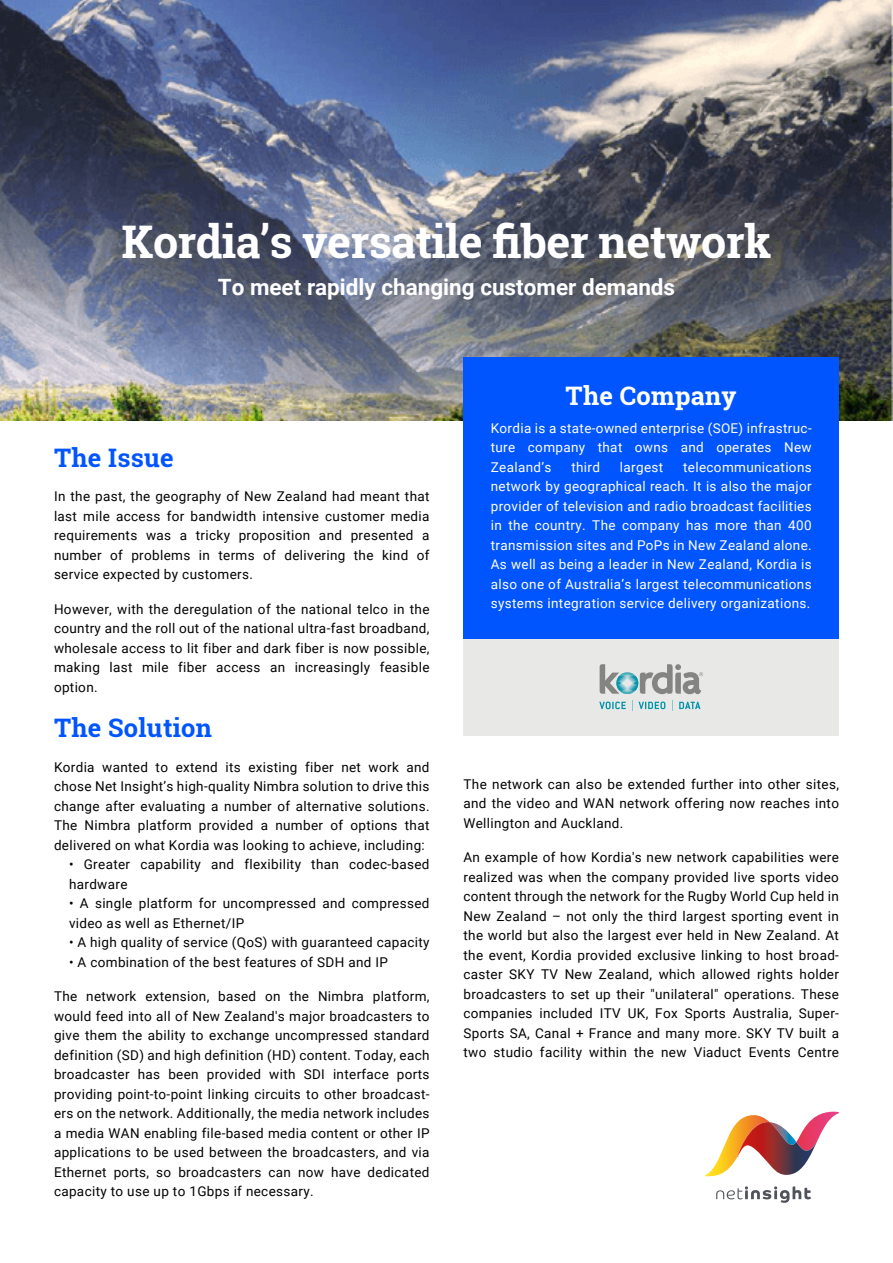
<style>
.page{position:relative;width:893px;height:1263px;background:#fff}
.page>*{position:absolute;margin:0;border:0;box-sizing:border-box;transform-origin:0 0}
.t1{font:700 45px "Roboto Slab";letter-spacing:-.015em;color:#fff}
.t2{font:700 25.5px "Roboto Slab";letter-spacing:.01em;color:#05f}
.t3{font:700 25.5px "Roboto Slab";letter-spacing:.01em;color:#fff}
.t4{font:700 22.5px "Roboto";color:#fff}
.t5{font:13.5px/19.5px "Roboto";letter-spacing:.025em;color:#030303;text-align:justify}
.t6{font:13.5px/19.5px "Roboto";letter-spacing:.025em;color:#fff;text-align:justify}
</style>
<div class="page">
<img style="left:0;top:0;width:893px;height:421px">
<div style="left:463px;top:639px;width:376px;height:97px;background:#e8e9e7"></div>
<div style="left:463px;top:357px;width:376px;height:282px;background:#05f"></div>
<svg style="left:600px;top:664px;width:103px;height:30px"></svg>
<svg style="left:599px;top:700px;width:101px;height:11px"></svg>
<svg style="left:716px;top:1186px;width:95px;height:17px"></svg>
<svg style="left:705px;top:1112px;width:134px;height:64px"></svg>
<img style="left:737px;top:1122px;width:80px;height:53px">
<h1 class="t1" style="left:122px;top:210px;width:651px">Kordia’s versatile fiber network</h1>
<h3 class="t4" style="left:218px;top:271px;width:459px">To meet rapidly changing customer demands</h3>
<h2 class="t2" style="left:54px;top:440px;width:121px">The Issue</h2>
<p class="t5" style="left:54px;top:486px;width:377px">In the past, the geography of New Zealand had meant that last mile access for bandwidth intensive customer media requirements was a tricky proposition and presented a number of problems in terms of delivering the kind of service expected by customers.</p>
<p class="t5" style="left:54px;top:599px;width:377px">However, with the deregulation of the national telco in the country and the roll out of the national ultra-fast broadband, wholesale access to lit fiber and dark fiber is now possible, making last mile fiber access an increasingly feasible option.</p>
<h2 class="t2" style="left:54px;top:711px;width:160px">The Solution</h2>
<p class="t5" style="left:54px;top:757px;width:377px">Kordia wanted to extend its existing fiber net work and chose Net Insight’s high-quality Nimbra solution to drive this change after evaluating a number of alternative solutions.<br>The Nimbra platform provided a number of options that delivered on what Kordia was looking to achieve, including:</p>
<p class="t5" style="left:69px;top:854px;width:362px">• Greater capability and flexibility than codec-based hardware</p>
<p class="t5" style="left:69px;top:893px;width:362px">• A single platform for uncompressed and compressed video as well as Ethernet/IP</p>
<p class="t5" style="left:69px;top:932px;width:362px">• A high quality of service (QoS) with guaranteed capacity</p>
<p class="t5" style="left:69px;top:952px;width:321px">• A combination of the best features of SDH and IP</p>
<p class="t5" style="left:54px;top:986px;width:377px">The network extension, based on the Nimbra platform, would feed into all of New Zealand's major broadcasters to give them the ability to exchange uncompressed standard definition (SD) and high definition (HD) content. Today, each broadcaster has been provided with SDI interface ports providing point-to-point linking circuits to other broadcast&shy;ers on the network. Additionally, the media network includes a media WAN enabling file-based media content or other IP applications to be used between the broadcasters, and via Ethernet ports, so broadcasters can now have dedicated capacity to use up to 1Gbps if necessary.</p>
<h2 class="t3" style="left:566px;top:379px;width:173px">The Company</h2>
<p class="t6" style="left:491px;top:417px;width:322px">Kordia is a state-owned enterprise (SOE) infrastruc&shy;ture company that owns and operates New Zealand’s</p>
<p class="t6" style="left:491px;top:456px;width:322px;text-indent:192px">telecommunications network by geographical reach. It is also the major provider of television and radio broadcast facilities in the country. The company has more than 400 transmission sites and PoPs in New Zealand alone.<br>As well as being a leader in New Zealand, Kordia is also one of Australia’s largest telecommunications systems integration service delivery organizations.</p>
<p class="t6" style="left:571px;top:456px;width:30px">third</p>
<p class="t6" style="left:620px;top:456px;width:45px">largest</p>
<p class="t5" style="left:463px;top:774px;width:377px">The network can also be extended further into other sites, and the video and WAN network offering now reaches into Wellington and Auckland.</p>
<p class="t5" style="left:463px;top:847px;width:377px">An example of how Kordia's new network capabilities were realized was when the company provided live sports video content through the network for the Rugby World Cup held in New Zealand – not only the third largest sporting event in the world but also the largest ever held in New Zealand. At the event, Kordia provided exclusive linking to host broad&shy;caster SKY TV New Zealand, which allowed rights holder broadcasters to set up their "unilateral" operations. These companies included ITV UK, Fox Sports Australia, Super-Sports SA, Canal + France and many more. SKY TV built a two studio facility within the new Viaduct Events Centre</p>
</div>
